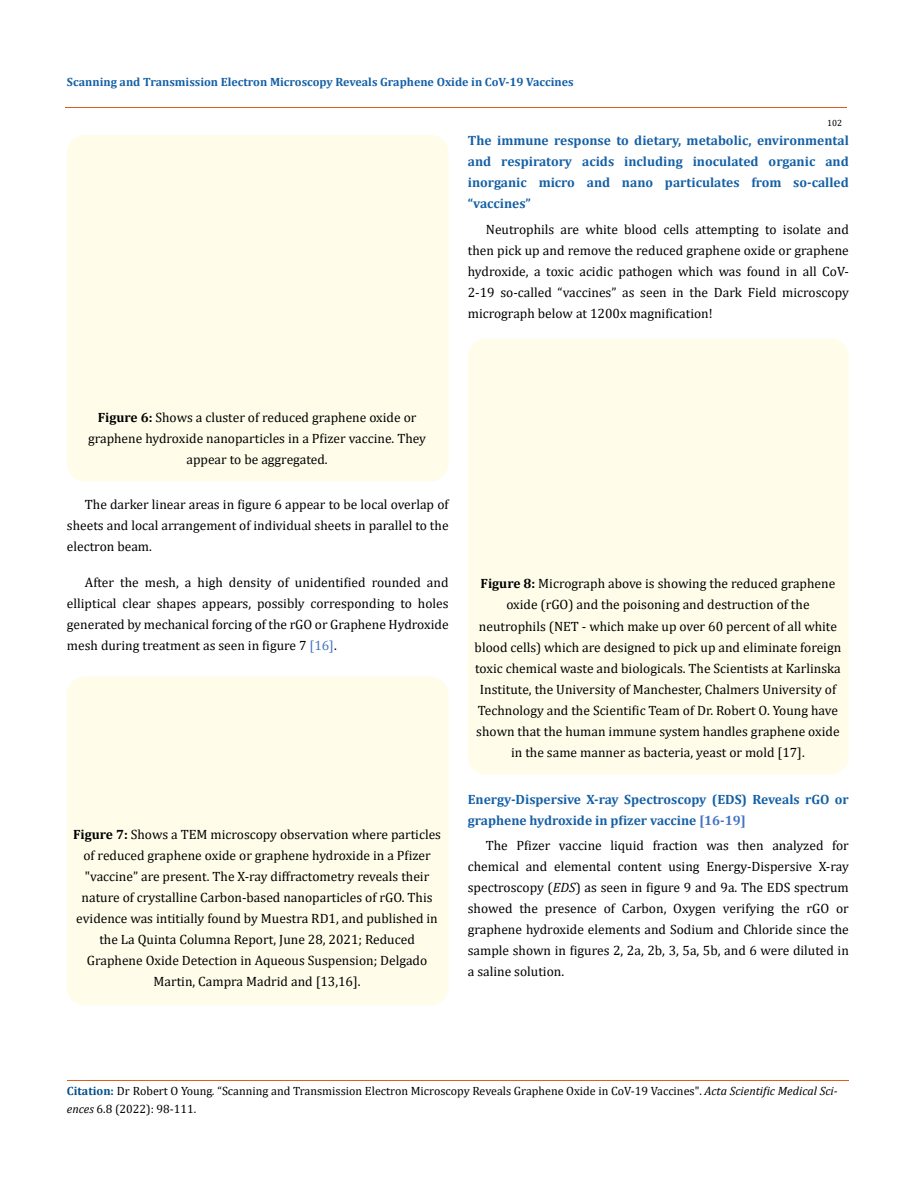
<style>
.page{position:relative;width:917px;height:1188px;background:#fff}
.page>*{position:absolute;margin:0;border:0;box-sizing:border-box;transform-origin:0 0}
.t1{font:13.5px/21px "Cambria";color:#000;text-align:justify}
.t2{font:700 13.5px/21px "Cambria";color:#1560a6;text-align:justify}
.t3{font:12px/18px "Cambria";color:#000}
.t4{font:700 12px "Cambria";color:#1560a6}
.t5{font:9px "Cambria";color:#000}
.s1{font-weight:700}
.s2{color:#4472c4}
.s3{font-style:italic}
.s4{font-weight:700;color:#035089}
</style>
<div class="page">
<div style="left:67px;top:135px;width:381px;height:347px;background:#fffde9;border-radius:18px"></div>
<div style="left:67px;top:676px;width:381px;height:329px;background:#fffde9;border-radius:18px"></div>
<div style="left:468px;top:339px;width:380px;height:435px;background:#fffde9;border-radius:18px"></div>
<hr style="left:65px;top:108px;width:782px;height:1px;background:#e05d1a">
<hr style="left:67px;top:1080px;width:781px;height:1px;background:#e05d1a">
<p class="t4" style="left:67px;top:73px;width:508px">Scanning and Transmission Electron Microscopy Reveals Graphene Oxide in CoV-19 Vaccines</p>
<p class="t5" style="left:827px;top:118px;width:16px">102</p>
<p class="t2" style="left:468px;top:130px;width:382px">The immune response to dietary, metabolic, environmental and respiratory acids including inoculated organic and inorganic micro and nano particulates from so-called “vaccines”</p>
<p class="t1" style="left:468px;top:219px;width:382px;text-indent:18px">Neutrophils are white blood cells attempting to isolate and then pick up and remove the reduced graphene oxide or graphene hydroxide, a toxic acidic pathogen which was found in all CoV-2-19 so-called “vaccines” as seen in the Dark Field microscopy micrograph below at 1200x magnification!</p>
<p class="t1" style="left:88px;top:407px;width:339px;text-align:center"><span class="s1">Figure 6:</span> Shows a cluster of reduced graphene oxide or graphene hydroxide nanoparticles in a Pfizer vaccine. They appear to be aggregated.</p>
<p class="t1" style="left:67px;top:494px;width:383px;text-indent:18px">The darker linear areas in figure 6 appear to be local overlap of sheets and local arrangement of individual sheets in parallel to the electron beam.</p>
<p class="t1" style="left:67px;top:572px;width:383px;text-indent:18px">After the mesh, a high density of unidentified rounded and elliptical clear shapes appears, possibly corresponding to holes generated by mechanical forcing of the rGO or Graphene Hydroxide mesh during treatment as seen in figure 7 <span class="s2">[16]</span>.</p>
<p class="t1" style="left:73px;top:824px;width:369px;text-align:center"><span class="s1">Figure 7:</span> Shows a TEM microscopy observation where particles of reduced graphene oxide or graphene hydroxide in a Pfizer "vaccine” are present. The X-ray diffractometry reveals their nature of crystalline Carbon-based nanoparticles of rGO. This evidence was intitially found by Muestra RD1, and published in the La Quinta Columna Report, June 28, 2021; Reduced Graphene Oxide Detection in Aqueous Suspension; Delgado Martin, Campra Madrid and [13,16].</p>
<p class="t1" style="left:474px;top:573px;width:368px;text-align:center"><span class="s1">Figure 8:</span> Micrograph above is showing the reduced graphene oxide (rGO) and the poisoning and destruction of the neutrophils (NET - which make up over 60 percent of all white blood cells) which are designed to pick up and eliminate foreign toxic chemical waste and biologicals. The Scientists at Karlinska Institute, the University of Manchester, Chalmers University of Technology and the Scientific Team of Dr. Robert O. Young have shown that the human immune system handles graphene oxide in the same manner as bacteria, yeast or mold [17].</p>
<p class="t2" style="left:468px;top:788px;width:382px">Energy-Dispersive X-ray Spectroscopy (EDS) Reveals rGO or graphene hydroxide in pfizer vaccine <span class="s2">[16-19]</span></p>
<p class="t1" style="left:468px;top:835px;width:382px;text-indent:18px">The Pfizer vaccine liquid fraction was then analyzed for chemical and elemental content using Energy-Dispersive X-ray spectroscopy (<span class="s3">EDS</span>) as seen in figure 9 and 9a. The EDS spectrum showed the presence of Carbon, Oxygen verifying the rGO or graphene hydroxide elements and Sodium and Chloride since the sample shown in figures 2, 2a, 2b, 3, 5a, 5b, and 6 were diluted in a saline solution.</p>
<p class="t3" style="left:67px;top:1082px;width:772px"><span class="s4">Citation:</span> Dr Robert O Young<span class="s3">.</span> “Scanning and Transmission Electron Microscopy Reveals Graphene Oxide in CoV-19 Vaccines". <span class="s3">Acta Scientific Medical Sci&shy;ences</span> 6.8 (2022): 98-111.</p>
</div>
